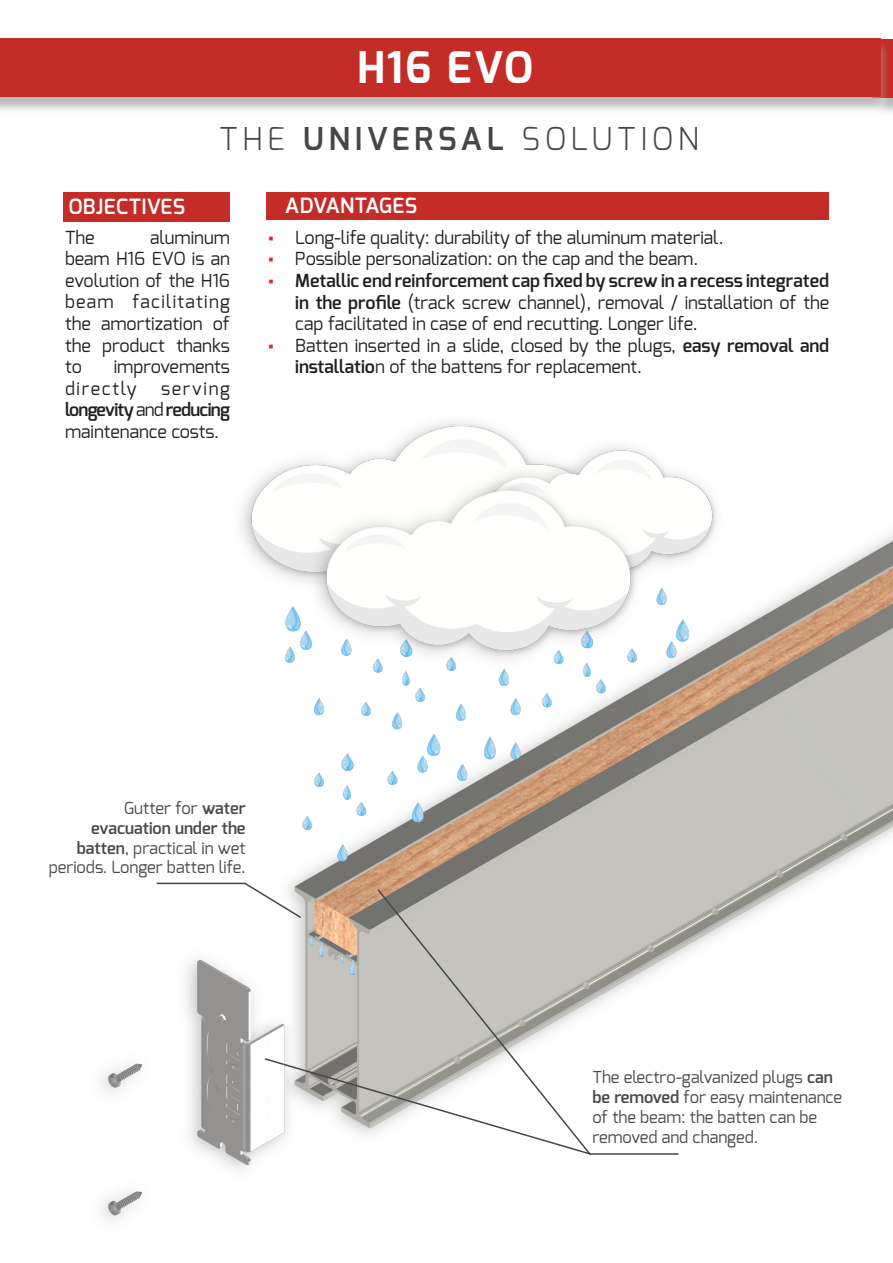
<style>
.page{position:relative;width:893px;height:1263px;background:#fff}
.page>*{position:absolute;margin:0;border:0;box-sizing:border-box;transform-origin:0 0}
.t1{font:700 43.5px "Exo";letter-spacing:.05em;color:#fff}
.t2{font:300 31.5px "Exo";letter-spacing:.15em;color:#454647}
.t3{font:600 21px "Exo";letter-spacing:.02em;color:#fff}
.t4{font:18px/21.6px "Exo";color:#231f20;text-align:justify}
.t5{font:16.5px/19.8px "Exo";color:#48494b;text-align:right}
.s1{font-weight:600}
.s2{font-family:"Arial";font-size:16.5px;color:#ee2323}
</style>
<div class="page">
<div style="left:875px;top:41px;width:18px;height:75px;background:#a3a2a2;opacity:.75"></div>
<div style="left:873px;top:39px;width:20px;height:59px;background:#c32c27"></div>
<img style="left:101px;top:421px;width:792px;height:799px">
<div style="left:0;top:39px;width:890px;height:75px;background:#a3a2a2;opacity:.75"></div>
<div style="left:0;top:38px;width:881px;height:59px;background:#c32c27"></div>
<div style="left:64px;top:193px;width:166px;height:29px;background:#c32c27"></div>
<div style="left:266px;top:193px;width:563px;height:27px;background:#c32c27"></div>
<hr style="left:157px;top:883px;width:89px;height:1px;background:#454647">
<svg style="left:243px;top:881px;width:60px;height:38px"></svg>
<hr style="left:590px;top:1153px;width:88px;height:2px;background:#454647">
<svg style="left:376px;top:887px;width:216px;height:170px"></svg>
<svg style="left:263px;top:1057px;width:329px;height:99px"></svg>
<p class="t1" style="left:357px;top:39px;width:178px">H16 EVO</p>
<p class="t2" style="left:219px;top:118px;width:481px">THE <span class="s1">UNIVERSAL</span> SOLUTION</p>
<p class="t3" style="left:68px;top:193px;width:118px">OBJECTIVES</p>
<p class="t3" style="left:285px;top:192px;width:134px">ADVANTAGES</p>
<p class="t4" style="left:65px;top:226px;width:31px">The</p>
<p class="t4" style="left:65px;top:226px;width:166px;text-indent:85px">aluminum beam H16 EVO is an evolution of the H16 beam facilitating the amortization of the product thanks to</p>
<p class="t4" style="left:65px;top:356px;width:166px;text-indent:49px">improvements directly</p>
<p class="t4" style="left:65px;top:377px;width:166px;text-indent:96px">serving <span class="s1">longevity</span> and <span class="s1">reducing </span>maintenance costs.</p>
<p class="t4" style="left:268px;top:226px;width:457px"><span class="s2">▪</span> Long-life quality: durability of the aluminum material.</p>
<p class="t4" style="left:268px;top:248px;width:431px"><span class="s2">▪</span> Possible personalization: on the cap and the beam.</p>
<p class="t4" style="left:295px;top:270px;width:535px;text-indent:-27px"><span class="s2">▪</span> <span class="s1">Metallic end reinforcement cap fixed by screw in a recess integrated in the profile</span> (track screw channel), removal / installation of the cap facilitated in case of end recutting. Longer life.</p>
<p class="t4" style="left:295px;top:334px;width:535px;text-indent:-27px"><span class="s2">▪</span> Batten inserted in a slide, closed by the plugs, <span class="s1">easy removal and installatio</span>n of the battens for replacement.</p>
<p class="t5" style="left:49px;top:798px;width:198px">Gutter for <span class="s1">water evacuation under the batten</span>, practical in wet periods. Longer batten life.</p>
<p class="t5" style="left:593px;top:1067px;width:251px;text-align:left">The electro-galvanized plugs <span class="s1">can be removed</span> for easy maintenance of the beam: the batten can be removed and changed.</p>
</div>
